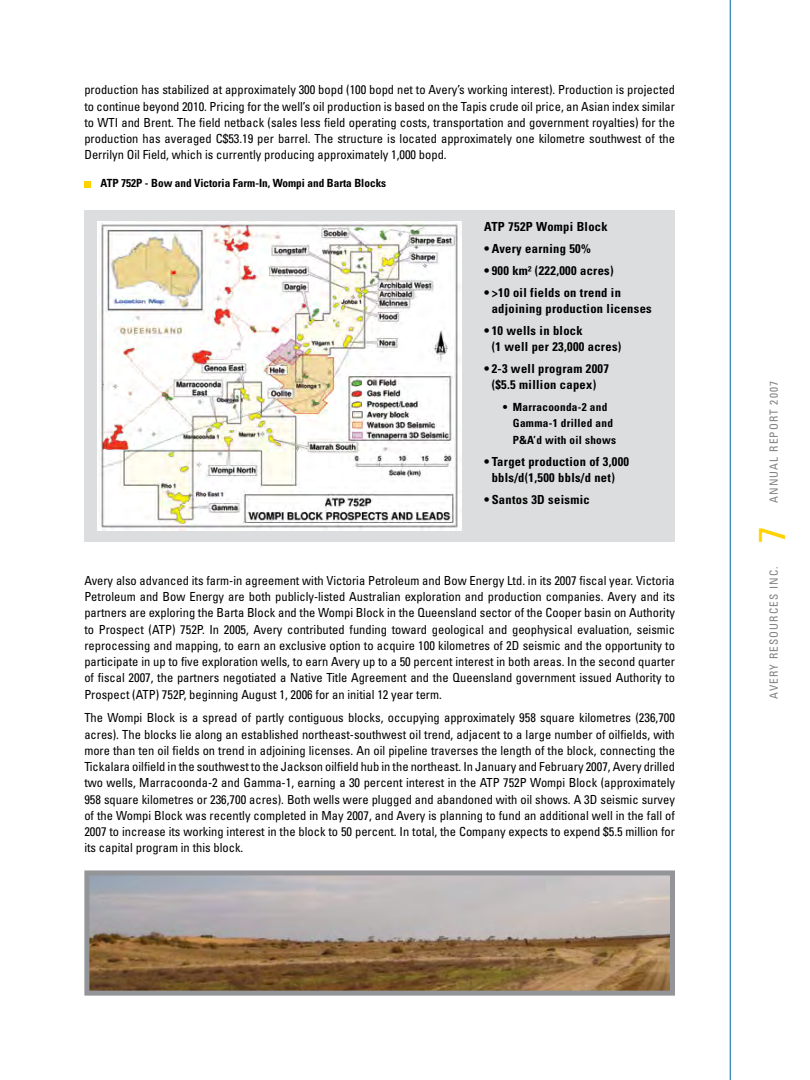
<style>
.page{position:relative;width:810px;height:1080px;background:#fff}
.page>*{position:absolute;margin:0;border:0;box-sizing:border-box;transform-origin:0 0}
.t1{font:condensed 12.5px/16.2px "Univers";color:#000;text-align:justify}
.t2{font:700 condensed 12.5px/16.2px "Univers";letter-spacing:.025em;color:#000}
.t3{font:700 condensed 11.25px/16.2px "Univers";letter-spacing:.025em;color:#000}
.t4{font:700 condensed 11.25px "Univers";color:#000}
.t5{font:condensed 11.25px "Univers";letter-spacing:.1em;color:#808284}
</style>
<div class="page">
<hr style="left:730px;top:0;width:1px;height:1080px;background:#2b85b8">
<div style="left:84px;top:181px;width:7px;height:6px;background:#ffd200"></div>
<img style="left:90px;top:876px;width:579px;height:114px">
<div style="left:84px;top:870px;width:591px;height:126px;border:5px solid #939598"></div>
<div style="left:84px;top:210px;width:591px;height:332px;background:#dcddde"></div>
<img style="left:97px;top:221px;width:364px;height:310px">
<p class="t1" style="left:84px;top:82px;width:592px">production has stabilized at approximately 300 bopd (1 00 bopd net to Avery’s working interest). Production is projected to continue beyond 201 0. Pricing for the well’s oil production is based on the Tapis crude oil price, an Asian index similar to WTI and Brent. The field netback (sales less field operating costs, transportation and government royalties) for the production has averaged C$53.1 9 per barrel. The structure is located approximately one kilometre southwest of the Derrilyn Oil Field, which is currently producing approximately 1 ,000 bopd.</p>
<p class="t4" style="left:101px;top:177px;width:287px">ATP 752P - Bow and Victoria Farm-In, Wompi and Barta Blocks</p>
<p class="t2" style="left:484px;top:219px;width:125px">ATP 752P Wompi Block</p>
<p class="t2" style="left:484px;top:240px;width:108px">• Avery earning 50%</p>
<p class="t2" style="left:484px;top:262px;width:131px">• 900 km² (222,000 acres)</p>
<p class="t2" style="left:492px;top:284px;width:162px;text-indent:-7px">• &gt;10 oil fields on trend in adjoining production licenses</p>
<p class="t2" style="left:492px;top:322px;width:131px;text-indent:-8px">• 10 wells in block<br>(1 well per 23,000 acres)</p>
<p class="t2" style="left:484px;top:360px;width:126px;text-align:center">• 2-3 well program 2007 ($5.5 million capex)</p>
<p class="t3" style="left:513px;top:399px;width:105px;text-indent:-10px">• Marracoonda-2 and<br>Gamma-1 drilled and<br>P&amp;A’d with oil shows</p>
<p class="t2" style="left:484px;top:453px;width:146px;text-align:center">• Target production of 3,000 bbls/d(1,500 bbls/d net)</p>
<p class="t2" style="left:484px;top:491px;width:107px">• Santos 3D seismic</p>
<p class="t1" style="left:84px;top:572px;width:592px">Avery also advanced its farm-in agreement with Victoria Petroleum and Bow Energy Ltd. in its 2007 fiscal year. Victoria Petroleum and Bow Energy are both publicly-listed Australian exploration and production companies. Avery and its partners are exploring the Barta Block and the Wompi Block in the Queensland sector of the Cooper basin on Authority to Prospect (ATP) 752P. In 2005, Avery contributed funding toward geological and geophysical evaluation, seismic reprocessing and mapping, to earn an exclusive option to acquire 1 00 kilometres of 2D seismic and the opportunity to participate in up to five exploration wells, to earn Avery up to a 50 percent interest in both areas. In the second quarter of fiscal 2007, the partners negotiated a Native Title Agreement and the Queensland government issued Authority to Prospect (ATP) 752P, beginning August 1 , 2006 for an initial 1 2 year term.</p>
<p class="t1" style="left:84px;top:710px;width:592px">The Wompi Block is a spread of partly contiguous blocks, occupying approximately 958 square kilometres (236,700 acres). The blocks lie along an established northeast-southwest oil trend, adjacent to a large number of oilfields, with more than ten oil fields on trend in adjoining licenses. An oil pipeline traverses the length of the block, connecting the Tickalara oilfield in the southwest to the Jackson oilfield hub in the northeast. In January and February 2007, Avery drilled two wells, Marracoonda-2 and Gamma-1 , earning a 30 percent interest in the ATP 752P Wompi Block (approximately 958 square kilometres or 236,700 acres). Both wells were plugged and abandoned with oil shows. A 3D seismic survey of the Wompi Block was recently completed in May 2007, and Avery is planning to fund an additional well in the fall of 2007 to increase its working interest in the block to 50 percent. In total, the Company expects to expend $5.5 million for its capital program in this block.</p>
<p class="t5" style="left:767px;top:503px;width:123px;rotate:-90deg">ANNUAL REPORT 2007</p>
<p class="t5" style="left:767px;top:699px;width:134px;rotate:-90deg">AVERY RESOURCES INC.</p>
</div>
